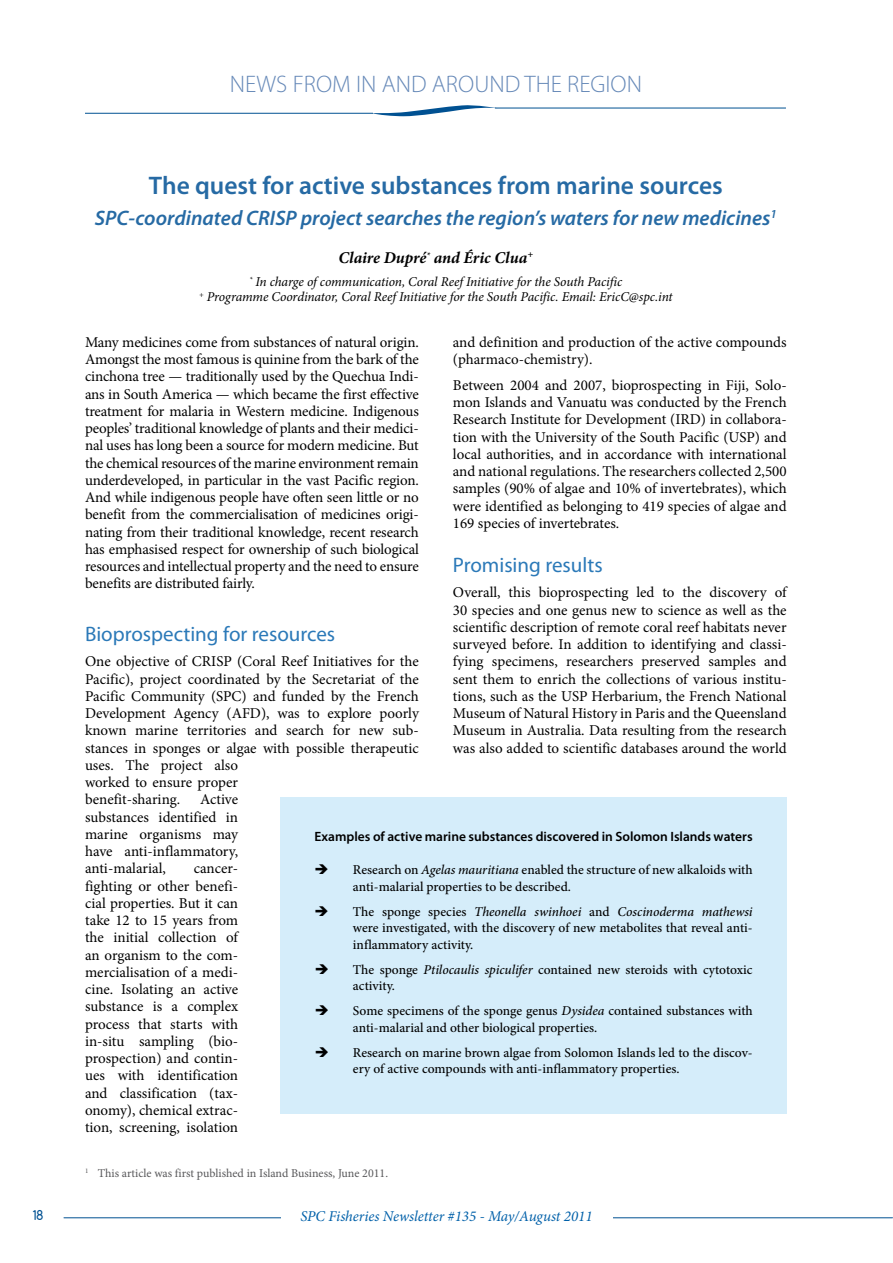
<style>
.page{position:relative;width:893px;height:1263px;background:#fff}
.page>*{position:absolute;margin:0;border:0;box-sizing:border-box;transform-origin:0 0}
.t1{font:600 25.5px "Myriad Pro";color:#266aa4}
.t2{font:300 24px "Myriad Pro";color:#6689b8}
.t3{font:italic 600 21px "Myriad Pro";color:#266aa4}
.t4{font:21px "Myriad Pro";color:#2b79b8}
.t5{font:italic 700 16.5px "Minion Pro";color:#000}
.t6{font:15px/17.2px "Minion Pro";color:#000;text-align:justify}
.t7{font:italic 15px "Minion Pro";color:#0060a9}
.t8{font:15px "Duepuntozero";color:#005192}
.t9{font:500 13.5px/16.5px "Minion Pro";color:#000}
.t10{font:italic 13.5px/15px "Minion Pro";letter-spacing:-.01em;color:#000;text-align:center}
.t11{font:600 13.5px "Myriad Pro";color:#000}
.t12{font:12px "Minion Pro";color:#58585a}
.s1{font-style:italic}
</style>
<div class="page">
<hr style="left:64px;top:1218px;width:828px;height:1px;background:#005192">
<hr style="left:85px;top:113px;width:288px;height:1px;background:#005192">
<hr style="left:495px;top:108px;width:291px;height:1px;background:#005192">
<svg style="left:372px;top:105px;width:126px;height:11px"></svg>
<div style="left:281px;top:1210px;width:331px;height:22px;background:#fff"></div>
<div style="left:281px;top:797px;width:506px;height:316px;background:#d5edfa"></div>
<p class="t8" style="left:33px;top:1207px;width:11px">18</p>
<h2 class="t2" style="left:230px;top:75px;width:414px">NEWS FROM IN AND AROUND THE REGION</h2>
<h1 class="t1" style="left:149px;top:175px;width:575px">The quest for active substances from marine sources</h1>
<h3 class="t3" style="left:95px;top:210px;width:683px">SPC-coordinated CRISP project searches the region’s waters for new medicines<sup>1</sup></h3>
<p class="t5" style="left:338px;top:251px;width:196px">Claire Dupré<sup>*</sup> and Éric Clua<sup>+</sup></p>
<p class="t10" style="left:199px;top:276px;width:475px"><sup>*</sup> In charge of communication, Coral Reef Initiative for the South Pacific<br><sup>+</sup> Programme Coordinator, Coral Reef Initiative for the South Pacific. Email: EricC@spc.int</p>
<p class="t6" style="left:85px;top:335px;width:335px">Many medicines come from substances of natural origin.<br>Amongst the most famous is quinine from the bark of the cinchona tree — traditionally used by the Quechua Indi&shy;ans in South America — which became the first effective treatment for malaria in Western medicine. Indigenous peoples’ traditional knowledge of plants and their medici&shy;nal uses has long been a source for modern medicine. But the chemical resources of the marine environment remain underdeveloped, in particular in the vast Pacific region.<br>And while indigenous people have often seen little or no benefit from the commercialisation of medicines origi&shy;nating from their traditional knowledge, recent research has emphasised respect for ownership of such biological resources and intellectual property and the need to ensure benefits are distributed fairly.</p>
<h3 class="t4" style="left:85px;top:626px;width:252px">Bioprospecting for resources</h3>
<p class="t6" style="left:85px;top:654px;width:335px;text-align:left">One objective of CRISP (Coral Reef Initiatives for the Pacific), project coordinated by the Secretariat of the Pacific Community (SPC) and funded by the French Development Agency (AFD), was to explore poorly known marine territories and search for new sub&shy;stances in sponges or algae with possible therapeutic uses. The project also<br>worked to ensure proper<br>benefit-sharing.</p>
<p class="t6" style="left:453px;top:335px;width:335px">and definition and production of the active compounds (pharmaco-chemistry).</p>
<p class="t6" style="left:453px;top:378px;width:335px">Between 2004 and 2007, bioprospecting in Fiji, Solo&shy;mon Islands and Vanuatu was conducted by the French Research Institute for Development (IRD) in collabora&shy;tion with the University of the South Pacific (USP) and local authorities, and in accordance with international and national regulations. The researchers collected 2,500 samples (90% of algae and 10% of invertebrates), which were identified as belonging to 419 species of algae and 169 species of invertebrates.</p>
<h3 class="t4" style="left:453px;top:557px;width:151px">Promising results</h3>
<p class="t6" style="left:453px;top:585px;width:335px">Overall, this bioprospecting led to the discovery of 30 species and one genus new to science as well as the scientific description of remote coral reef habitats never surveyed before. In addition to identifying and classi&shy;fying specimens, researchers preserved samples and sent them to enrich the collections of various institu&shy;tions, such as the USP Herbarium, the French National Museum of Natural History in Paris and the Queensland Museum in Australia. Data resulting from the research was also added to scientific databases around the world</p>
<p class="t6" style="left:85px;top:792px;width:155px;text-indent:115px">Active substances identified in marine organisms may have anti-inflammatory, anti-malarial,</p>
<p class="t11" style="left:315px;top:831px;width:439px">Examples of active marine substances discovered in Solomon Islands waters</p>
<p class="t9" style="left:353px;top:863px;width:401px;text-indent:-38px">➔ Research on <span class="s1">Agelas mauritiana</span> enabled the structure of new alkaloids with anti-malarial properties to be described.</p>
<p class="t9" style="left:353px;top:904px;width:401px;text-align:justify;text-indent:-38px">➔ The sponge species <span class="s1">Theonella swinhoei</span> and <span class="s1">Coscinoderma mathewsi </span>were investigated, with the discovery of new metabolites that reveal anti&shy;inflammatory activity.</p>
<p class="t9" style="left:353px;top:962px;width:401px;text-indent:-38px">➔ The sponge <span class="s1">Ptilocaulis spiculifer</span> contained new steroids with cytotoxic activity.</p>
<p class="t9" style="left:353px;top:1004px;width:401px;text-indent:-38px">➔ Some specimens of the sponge genus <span class="s1">Dysidea</span> contained substances with anti-malarial and other biological properties.</p>
<p class="t9" style="left:353px;top:1045px;width:401px;text-indent:-38px">➔ Research on marine brown algae from Solomon Islands led to the discov&shy;ery of active compounds with anti-inflammatory properties.</p>
<p class="t6" style="left:85px;top:861px;width:155px;text-indent:109px">cancer&shy;fighting or other benefi&shy;cial properties. But it can take 12 to 15 years from the initial collection of an organism to the com&shy;mercialisation of a medi&shy;cine. Isolating an active substance is a complex process that starts with in-situ sampling (bio&shy;prospection) and contin&shy;ues with identification and classification (tax&shy;onomy), chemical extrac&shy;tion, screening, isolation</p>
<p class="t12" style="left:85px;top:1169px;width:305px"><sup>1</sup> This article was first published in Island Business, June 2011.</p>
<p class="t7" style="left:300px;top:1211px;width:294px">SPC Fisheries Newsletter #135 - May/August 2011</p>
</div>
